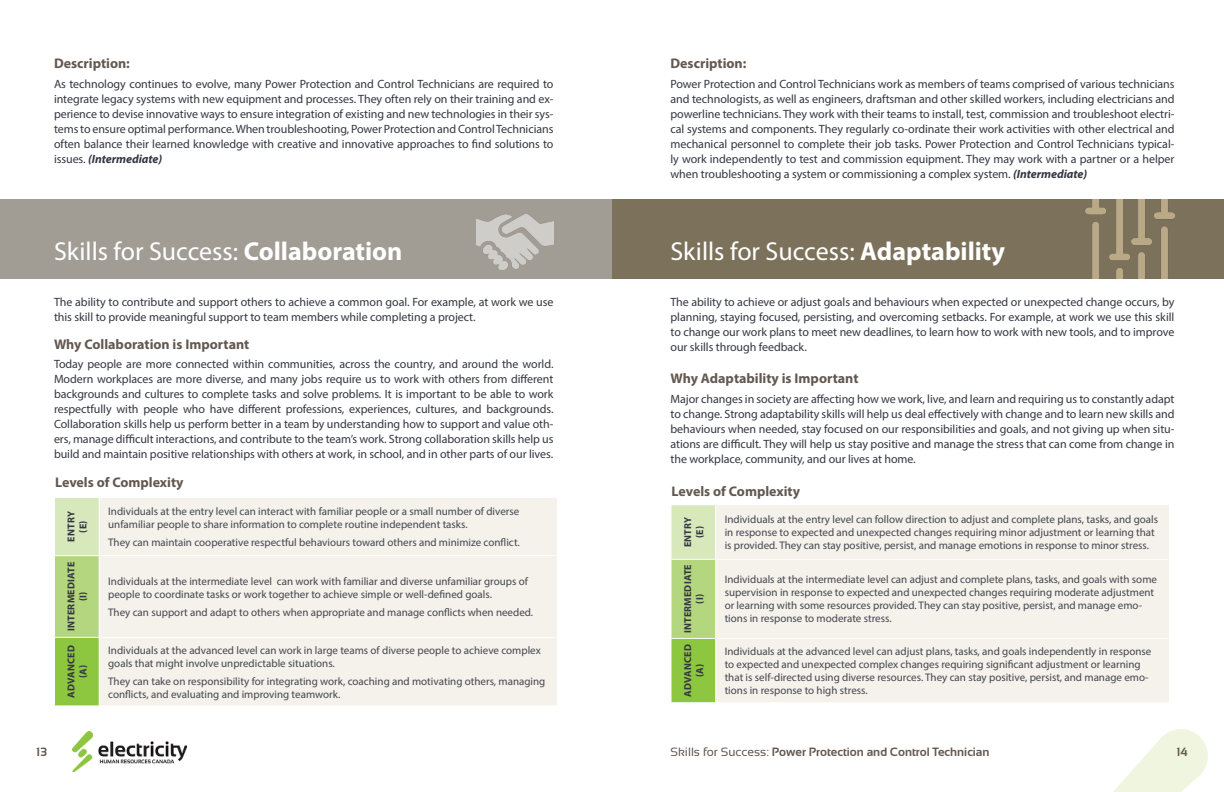
<style>
.page{position:relative;width:1224px;height:792px;background:#fff}
.page>*{position:absolute;margin:0;border:0;box-sizing:border-box;transform-origin:0 0}
.H2__Collaboration{font:26px "Myriad Pro";color:#fff}
.H2__Adaptability{font:26px "Myriad Pro";color:#fff}
.H3{font:700 14px "Myriad Pro";color:#635850}
.Body_-_Span_Columns{font:12px/15px "Myriad Pro";letter-spacing:-.005em;color:#343741;text-align:justify}
.Body_Paragraph{font:12px/15px "Myriad Pro";letter-spacing:-.005em;color:#343741;text-align:justify}
.t1{font:700 12px "Sansation";color:#635850}
.Table_-_Content{font:11px/13px "Myriad Pro";color:#434750}
.Table_-_Header_Row{font:700 10px/12px "Myriad Pro";letter-spacing:.02em;color:#343741;text-align:center}
.s1{font-weight:700;font-style:italic}
.s2{font-weight:700}
.s3{font-weight:400}
</style>
<div class="page">
<svg style="left:1113px;top:729px;width:95px;height:63px"></svg>
<div style="left:0;top:200px;width:612px;height:79px;background:#a19c94"></div>
<div style="left:54px;top:498px;width:45px;height:58px;background:#d7e9bb"></div>
<div style="left:100px;top:498px;width:457px;height:207px;background:#f5f1eb"></div>
<div style="left:54px;top:556px;width:45px;height:81px;background:#b3d67e"></div>
<div style="left:54px;top:637px;width:45px;height:69px;background:#8dc63f"></div>
<hr style="left:54px;top:498px;width:1px;height:57px;background:#fff">
<hr style="left:54px;top:555px;width:45px;height:1px;background:#fff">
<hr style="left:54px;top:556px;width:1px;height:81px;background:#fff">
<hr style="left:54px;top:637px;width:45px;height:1px;background:#fff">
<hr style="left:54px;top:638px;width:1px;height:67px;background:#fff">
<hr style="left:99px;top:555px;width:459px;height:1px;background:#fff">
<hr style="left:99px;top:637px;width:459px;height:1px;background:#fff">
<hr style="left:54px;top:705px;width:45px;height:1px;background:#fff">
<div style="left:612px;top:200px;width:612px;height:79px;background:#7c715a"></div>
<div style="left:671px;top:505px;width:45px;height:54px;background:#d7e9bb"></div>
<div style="left:716px;top:505px;width:453px;height:197px;background:#f5f1eb"></div>
<div style="left:671px;top:559px;width:45px;height:79px;background:#b3d67e"></div>
<div style="left:671px;top:638px;width:45px;height:65px;background:#8dc63f"></div>
<hr style="left:670px;top:505px;width:2px;height:54px;background:#fff">
<hr style="left:715px;top:505px;width:1px;height:54px;background:#fff">
<hr style="left:670px;top:559px;width:46px;height:1px;background:#fff">
<hr style="left:670px;top:560px;width:2px;height:78px;background:#fff">
<hr style="left:715px;top:560px;width:1px;height:78px;background:#fff">
<hr style="left:670px;top:638px;width:46px;height:1px;background:#fff">
<hr style="left:670px;top:639px;width:2px;height:63px;background:#fff">
<hr style="left:715px;top:639px;width:1px;height:63px;background:#fff">
<hr style="left:716px;top:559px;width:454px;height:1px;background:#fff">
<hr style="left:716px;top:638px;width:454px;height:1px;background:#fff">
<hr style="left:670px;top:702px;width:46px;height:1px;background:#fff">
<img style="left:1085px;top:199px;width:89px;height:80px">
<img style="left:477px;top:214px;width:77px;height:56px">
<img style="left:72px;top:732px;width:115px;height:40px">
<h2 class="H3" style="left:54px;top:54px;width:77px">Description:</h2>
<p class="Body_-_Span_Columns" style="left:54px;top:76px;width:501px">As technology continues to evolve, many Power Protection and Control Technicians are required to integrate legacy systems with new equipment and processes. They often rely on their training and ex&shy;perience to devise innovative ways to ensure integration of existing and new technologies in their sys&shy;tems to ensure optimal performance. When troubleshooting, Power Protection and Control Technicians often balance their learned knowledge with creative and innovative approaches to find solutions to issues. <span class="s1">(Intermediate)</span></p>
<p class="H2__Collaboration" style="left:54px;top:235px;width:350px">Skills for Success: <span class="s2">Collaboration</span></p>
<p class="Body_-_Span_Columns" style="left:54px;top:295px;width:501px">The ability to contribute and support others to achieve a common goal. For example, at work we use this skill to provide meaningful support to team members while completing a project.</p>
<h2 class="H3" style="left:54px;top:335px;width:197px">Why Collaboration is Important</h2>
<p class="Body_-_Span_Columns" style="left:54px;top:357px;width:501px">Today people are more connected within communities, across the country, and around the world.<br>Modern workplaces are more diverse, and many jobs require us to work with others from different backgrounds and cultures to complete tasks and solve problems. It is important to be able to work respectfully with people who have different professions, experiences, cultures, and backgrounds.<br>Collaboration skills help us perform better in a team by understanding how to support and value oth&shy;ers, manage difficult interactions, and contribute to the team’s work. Strong collaboration skills help us build and maintain positive relationships with others at work, in school, and in other parts of our lives.</p>
<h2 class="H3" style="left:55px;top:473px;width:130px">Levels of Complexity</h2>
<p class="Table_-_Header_Row" style="left:65px;top:542px;width:32px;rotate:-90deg">ENTRY (E)</p>
<p class="Table_-_Content" style="left:108px;top:505px;width:413px">Individuals at the entry level can interact with familiar people or a small number of diverse unfamiliar people to share information to complete routine independent tasks.</p>
<p class="Table_-_Content" style="left:108px;top:536px;width:413px">They can maintain cooperative respectful behaviours toward others and minimize conflict.</p>
<p class="Table_-_Header_Row" style="left:65px;top:631px;width:70px;rotate:-90deg">INTERMEDIATE (I)</p>
<p class="Table_-_Content" style="left:108px;top:575px;width:421px">Individuals at the intermediate level can work with familiar and diverse unfamiliar groups of people to coordinate tasks or work together to achieve simple or well-defined goals.</p>
<p class="Table_-_Content" style="left:108px;top:606px;width:427px">They can support and adapt to others when appropriate and manage conflicts when needed.</p>
<p class="t1" style="left:36px;top:745px;width:12px">13</p>
<p class="Table_-_Header_Row" style="left:65px;top:698px;width:54px;rotate:-90deg">ADVANCED (A)</p>
<p class="Table_-_Content" style="left:108px;top:644px;width:434px">Individuals at the advanced level can work in large teams of diverse people to achieve complex goals that might involve unpredictable situations.</p>
<p class="Table_-_Content" style="left:108px;top:674px;width:439px">They can take on responsibility for integrating work, coaching and motivating others, managing conflicts, and evaluating and improving teamwork.</p>
<h2 class="H3" style="left:670px;top:54px;width:77px">Description:</h2>
<p class="Body_-_Span_Columns" style="left:670px;top:76px;width:506px">Power Protection and Control Technicians work as members of teams comprised of various technicians and technologists, as well as engineers, draftsman and other skilled workers, including electricians and powerline technicians. They work with their teams to install, test, commission and troubleshoot electri&shy;cal systems and components. They regularly co-ordinate their work activities with other electrical and mechanical personnel to complete their job tasks. Power Protection and Control Technicians typical&shy;ly work independently to test and commission equipment. They may work with a partner or a helper when troubleshooting a system or commissioning a complex system. <span class="s1">(Intermediate)</span></p>
<p class="H2__Adaptability" style="left:670px;top:235px;width:336px">Skills for Success: <span class="s2">Adaptability</span></p>
<p class="Body_Paragraph" style="left:670px;top:294px;width:505px">The ability to achieve or adjust goals and behaviours when expected or unexpected change occurs, by planning, staying focused, persisting, and overcoming setbacks. For example, at work we use this skill to change our work plans to meet new deadlines, to learn how to work with new tools, and to improve our skills through feedback.</p>
<h2 class="H3" style="left:670px;top:369px;width:189px">Why Adaptability is Important</h2>
<p class="Body_Paragraph" style="left:670px;top:391px;width:506px">Major changes in society are affecting how we work, live, and learn and requiring us to constantly adapt to change. Strong adaptability skills will help us deal effectively with change and to learn new skills and behaviours when needed, stay focused on our responsibilities and goals, and not giving up when situ&shy;ations are difficult. They will help us stay positive and manage the stress that can come from change in the workplace, community, and our lives at home.</p>
<h2 class="H3" style="left:672px;top:482px;width:130px">Levels of Complexity</h2>
<p class="Table_-_Header_Row" style="left:681px;top:547px;width:32px;rotate:-90deg">ENTRY (E)</p>
<p class="Table_-_Content" style="left:725px;top:513px;width:435px">Individuals at the entry level can follow direction to adjust and complete plans, tasks, and goals in response to expected and unexpected changes requiring minor adjustment or learning that is provided. They can stay positive, persist, and manage emotions in response to minor stress.</p>
<p class="Table_-_Header_Row" style="left:681px;top:633px;width:70px;rotate:-90deg">INTERMEDIATE (I)</p>
<p class="Table_-_Content" style="left:725px;top:573px;width:434px">Individuals at the intermediate level can adjust and complete plans, tasks, and goals with some supervision in response to expected and unexpected changes requiring moderate adjustment or learning with some resources provided. They can stay positive, persist, and manage emo&shy;tions in response to moderate stress.</p>
<p class="Table_-_Header_Row" style="left:681px;top:697px;width:54px;rotate:-90deg">ADVANCED (A)</p>
<p class="Table_-_Content" style="left:725px;top:645px;width:428px">Individuals at the advanced level can adjust plans, tasks, and goals independently in response to expected and unexpected complex changes requiring significant adjustment or learning that is self-directed using diverse resources. They can stay positive, persist, and manage emo&shy;tions in response to high stress.</p>
<p class="t1" style="left:670px;top:745px;width:321px"><span class="s3">Skills for Success:</span> Power Protection and Control Technician</p>
<p class="t1" style="left:1177px;top:745px;width:13px">14</p>
</div>
